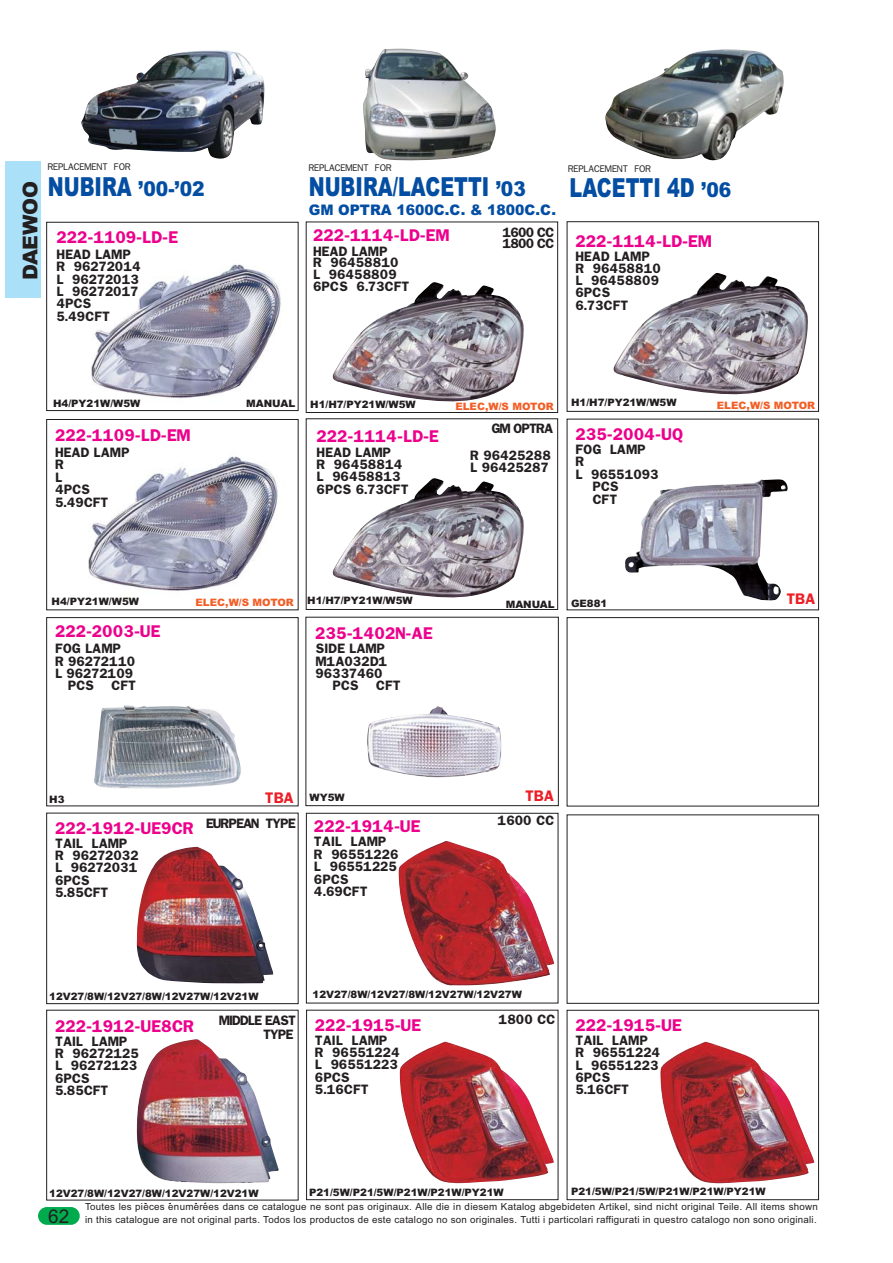
<style>
.page{position:relative;width:893px;height:1263px;background:#fff}
.page>*{position:absolute;margin:0;border:0;box-sizing:border-box;transform-origin:0 0}
.t1{font:900 26.25px "Arial";color:#034da2;scale:.73 1}
.t2{font:900 20.4px "Arial";color:#034da2;scale:.92 1}
.t3{font:900 20.4px "Arial";color:#231f20}
.t4{font:18.9px "Arial";color:#231f20}
.t5{font:14.55px "Franklin Demi";color:#ec008c}
.t6{font:900 14.55px "Arial";color:#034da2;scale:.96 1}
.t7{font:13.2px "Franklin Demi";color:#ed1e25}
.t8{font:11.7px/12.5px "Franklin Demi";color:#231f20}
.t9{font:11.7px/14.5px "Franklin Demi";letter-spacing:-.075em;color:#231f20;text-align:right}
.t10{font:11.7px/11.7px "Franklin Demi";letter-spacing:-.07em;color:#231f20}
.t11{font:900 10.2px "Arial";color:#231f20}
.t12{font:900 10.2px "Arial";color:#f15f27}
.t13{font:9.75px/13.2px "Arial";letter-spacing:.025em;color:#231f20}
.t14{font:8.25px "Franklin";color:#231f20}
.s1{font-size:26.25px}
.s2{font-size:20.4px}
</style>
<div class="page">
<img style="left:613px;top:273px;width:195px;height:122px">
<div style="left:567px;top:221px;width:252px;height:191px;border:1px solid #231f20"></div>
<img style="left:625px;top:479px;width:163px;height:122px">
<img style="left:660px;top:1041px;width:155px;height:142px">
<div style="left:567px;top:1010px;width:252px;height:190px;border:1px solid #231f20"></div>
<img style="left:605px;top:49px;width:179px;height:112px">
<div style="left:567px;top:815px;width:252px;height:189px;border:1px solid #231f20"></div>
<img style="left:398px;top:841px;width:156px;height:145px">
<div style="left:306px;top:813px;width:252px;height:190px;border:1px solid #231f20"></div>
<img style="left:400px;top:1041px;width:154px;height:142px">
<div style="left:306px;top:1010px;width:252px;height:190px;border:1px solid #231f20"></div>
<div style="left:567px;top:617px;width:252px;height:189px;border:1px solid #231f20"></div>
<div style="left:38px;top:1207px;width:42px;height:18px;background:#00ab4e;border-radius:9px"></div>
<div style="left:5px;top:162px;width:36px;height:136px;background:#aae0f8"></div>
<img style="left:332px;top:282px;width:192px;height:120px">
<div style="left:306px;top:222px;width:252px;height:191px;border:1px solid #231f20"></div>
<img style="left:363px;top:48px;width:133px;height:113px">
<img style="left:332px;top:478px;width:192px;height:120px">
<div style="left:306px;top:418px;width:252px;height:192px;border:1px solid #231f20"></div>
<img style="left:367px;top:706px;width:135px;height:72px">
<div style="left:305px;top:617px;width:254px;height:189px;border:1px solid #231f20"></div>
<img style="left:81px;top:50px;width:184px;height:109px">
<img style="left:94px;top:705px;width:147px;height:84px">
<div style="left:46px;top:617px;width:252px;height:189px;border:1px solid #231f20"></div>
<img style="left:91px;top:264px;width:190px;height:134px">
<div style="left:46px;top:222px;width:252px;height:189px;border:1px solid #231f20"></div>
<img style="left:137px;top:847px;width:137px;height:136px">
<div style="left:46px;top:813px;width:252px;height:191px;border:1px solid #231f20"></div>
<img style="left:136px;top:1039px;width:143px;height:144px">
<img style="left:88px;top:456px;width:190px;height:135px">
<div style="left:46px;top:419px;width:252px;height:191px;border:1px solid #231f20"></div>
<h2 class="t3" style="left:19px;top:280px;width:101px;rotate:-90deg">DAEWOO</h2>
<p class="t14" style="left:48px;top:163px;width:84px">REPLACEMENT FOR</p>
<h2 class="t2" style="left:48px;top:177px;width:172px"><span class="s1">NUBIRA</span> ’00-’02</h2>
<p class="t5" style="left:57px;top:231px;width:123px">222-1109-LD-E</p>
<p class="t8" style="left:57px;top:249px;width:86px">HEAD LAMP<br>R 96272014<br>L 96272013<br>L 96272017<br>4PCS<br>5.49CFT</p>
<p class="t11" style="left:53px;top:397px;width:89px">H4/PY21W/W5W</p>
<p class="t5" style="left:55px;top:429px;width:137px">222-1109-LD-EM</p>
<p class="t8" style="left:55px;top:448px;width:76px">HEAD LAMP<br>R<br>L<br>4PCS<br>5.49CFT</p>
<p class="t14" style="left:309px;top:165px;width:84px">REPLACEMENT FOR</p>
<h1 class="t1" style="left:309px;top:172px;width:299px">NUBIRA/LACETTI <span class="s2">’03</span></h1>
<p class="t6" style="left:309px;top:201px;width:259px">GM OPTRA 1600C.C. &amp; 1800C.C.</p>
<p class="t10" style="left:502px;top:227px;width:53px">1600 CC<br>1800 CC</p>
<p class="t5" style="left:313px;top:229px;width:138px">222-1114-LD-EM</p>
<p class="t8" style="left:313px;top:246px;width:98px;line-height:11.9px">HEAD LAMP<br>R 96458810<br>L 96458809<br>6PCS 6.73CFT</p>
<p class="t14" style="left:568px;top:165px;width:84px">REPLACEMENT FOR</p>
<h1 class="t1" style="left:570px;top:172px;width:223px">LACETTI 4D <span class="s2">’06</span></h1>
<p class="t5" style="left:575px;top:235px;width:138px">222-1114-LD-EM</p>
<p class="t8" style="left:575px;top:252px;width:87px;line-height:12px">HEAD LAMP<br>R 96458810<br>L 96458809<br>6PCS<br>6.73CFT</p>
<p class="t11" style="left:246px;top:398px;width:50px">MANUAL</p>
<p class="t11" style="left:310px;top:398px;width:107px">H1/H7/PY21W/W5W</p>
<p class="t5" style="left:316px;top:431px;width:124px">222-1114-LD-E</p>
<p class="t8" style="left:317px;top:447px;width:94px">HEAD LAMP<br>R 96458814<br>L 96458813<br>6PCS 6.73CFT</p>
<p class="t12" style="left:455px;top:400px;width:100px">ELEC,W/S MOTOR</p>
<p class="t8" style="left:491px;top:423px;width:63px">GM OPTRA</p>
<p class="t8" style="left:470px;top:450px;width:82px">R 96425288<br>L 96425287</p>
<p class="t11" style="left:571px;top:397px;width:107px">H1/H7/PY21W/W5W</p>
<p class="t5" style="left:575px;top:428px;width:109px">235-2004-UQ</p>
<p class="t8" style="left:575px;top:445px;width:72px">FOG LAMP</p>
<p class="t8" style="left:575px;top:457px;width:10px">R</p>
<p class="t8" style="left:575px;top:469px;width:85px">L 96551093</p>
<p class="t8" style="left:592px;top:482px;width:28px">PCS</p>
<p class="t8" style="left:592px;top:494px;width:26px">CFT</p>
<p class="t12" style="left:717px;top:399px;width:100px">ELEC,W/S MOTOR</p>
<p class="t11" style="left:52px;top:595px;width:89px">H4/PY21W/W5W</p>
<p class="t5" style="left:55px;top:626px;width:107px">222-2003-UE</p>
<p class="t8" style="left:55px;top:644px;width:67px">FOG LAMP</p>
<p class="t8" style="left:55px;top:656px;width:82px">R 96272110</p>
<p class="t8" style="left:55px;top:669px;width:80px">L 96272109</p>
<p class="t8" style="left:68px;top:681px;width:28px">PCS</p>
<p class="t8" style="left:111px;top:681px;width:26px">CFT</p>
<p class="t12" style="left:195px;top:596px;width:100px">ELEC,W/S MOTOR</p>
<p class="t11" style="left:307px;top:595px;width:107px">H1/H7/PY21W/W5W</p>
<p class="t5" style="left:315px;top:627px;width:119px">235-1402N-AE</p>
<p class="t8" style="left:315px;top:644px;width:71px">SIDE LAMP</p>
<p class="t8" style="left:315px;top:656px;width:73px">M1A032D1</p>
<p class="t8" style="left:315px;top:669px;width:69px">96337460</p>
<p class="t8" style="left:332px;top:681px;width:28px">PCS</p>
<p class="t8" style="left:376px;top:681px;width:26px">CFT</p>
<p class="t11" style="left:506px;top:599px;width:50px">MANUAL</p>
<p class="t11" style="left:571px;top:598px;width:38px">GE881</p>
<p class="t7" style="left:786px;top:594px;width:31px">TBA</p>
<p class="t11" style="left:49px;top:794px;width:17px">H3</p>
<p class="t5" style="left:55px;top:822px;width:140px">222-1912-UE9CR</p>
<p class="t8" style="left:55px;top:838px;width:85px">TAIL LAMP<br>R 96272032<br>L 96272031<br>6PCS<br>5.85CFT</p>
<p class="t7" style="left:265px;top:793px;width:31px">TBA</p>
<p class="t9" style="left:206px;top:818px;width:91px">EURPEAN TYPE</p>
<p class="t11" style="left:310px;top:792px;width:37px">WY5W</p>
<p class="t5" style="left:314px;top:821px;width:108px">222-1914-UE</p>
<p class="t8" style="left:314px;top:837px;width:86px">TAIL LAMP<br>R 96551226<br>L 96551225<br>6PCS<br>4.69CFT</p>
<p class="t7" style="left:525px;top:791px;width:31px">TBA</p>
<p class="t8" style="left:498px;top:816px;width:58px">1600 CC</p>
<p class="t11" style="left:49px;top:991px;width:211px">12V27/8W/12V27/8W/12V27W/12V21W</p>
<p class="t5" style="left:55px;top:1020px;width:141px">222-1912-UE8CR</p>
<p class="t8" style="left:55px;top:1036px;width:85px">TAIL LAMP<br>R 96272125<br>L 96272123<br>6PCS<br>5.85CFT</p>
<p class="t9" style="left:219px;top:1014px;width:79px">MIDDLE EAST<br>TYPE</p>
<p class="t11" style="left:312px;top:988px;width:211px">12V27/8W/12V27/8W/12V27W/12V27W</p>
<p class="t5" style="left:315px;top:1019px;width:108px">222-1915-UE</p>
<p class="t8" style="left:315px;top:1035px;width:86px">TAIL LAMP<br>R 96551224<br>L 96551223<br>6PCS<br>5.16CFT</p>
<p class="t8" style="left:499px;top:1014px;width:58px">1800 CC</p>
<p class="t5" style="left:575px;top:1019px;width:108px">222-1915-UE</p>
<p class="t8" style="left:575px;top:1035px;width:86px">TAIL LAMP<br>R 96551224<br>L 96551223<br>6PCS<br>5.16CFT</p>
<p class="t11" style="left:49px;top:1187px;width:211px">12V27/8W/12V27/8W/12V27W/12V21W</p>
<p class="t11" style="left:309px;top:1187px;width:196px">P21/5W/P21/5W/P21W/P21W/PY21W</p>
<p class="t11" style="left:571px;top:1185px;width:196px">P21/5W/P21/5W/P21W/P21W/PY21W</p>
<h3 class="t4" style="left:48px;top:1209px;width:23px">62</h3>
<p class="t13" style="left:85px;top:1201px;width:734px">Toutes les pieces enumerees dans ce catalogue ne sont pas originaux. Alle die in diesem Katalog abgebideten Artikel, sind nicht original Teile. All items shown in this catalogue are not original parts. Todos los productos de este catalogo no son originales. Tutti i particolari raffigurati in questro catalogo non sono originali.</p>
</div>
